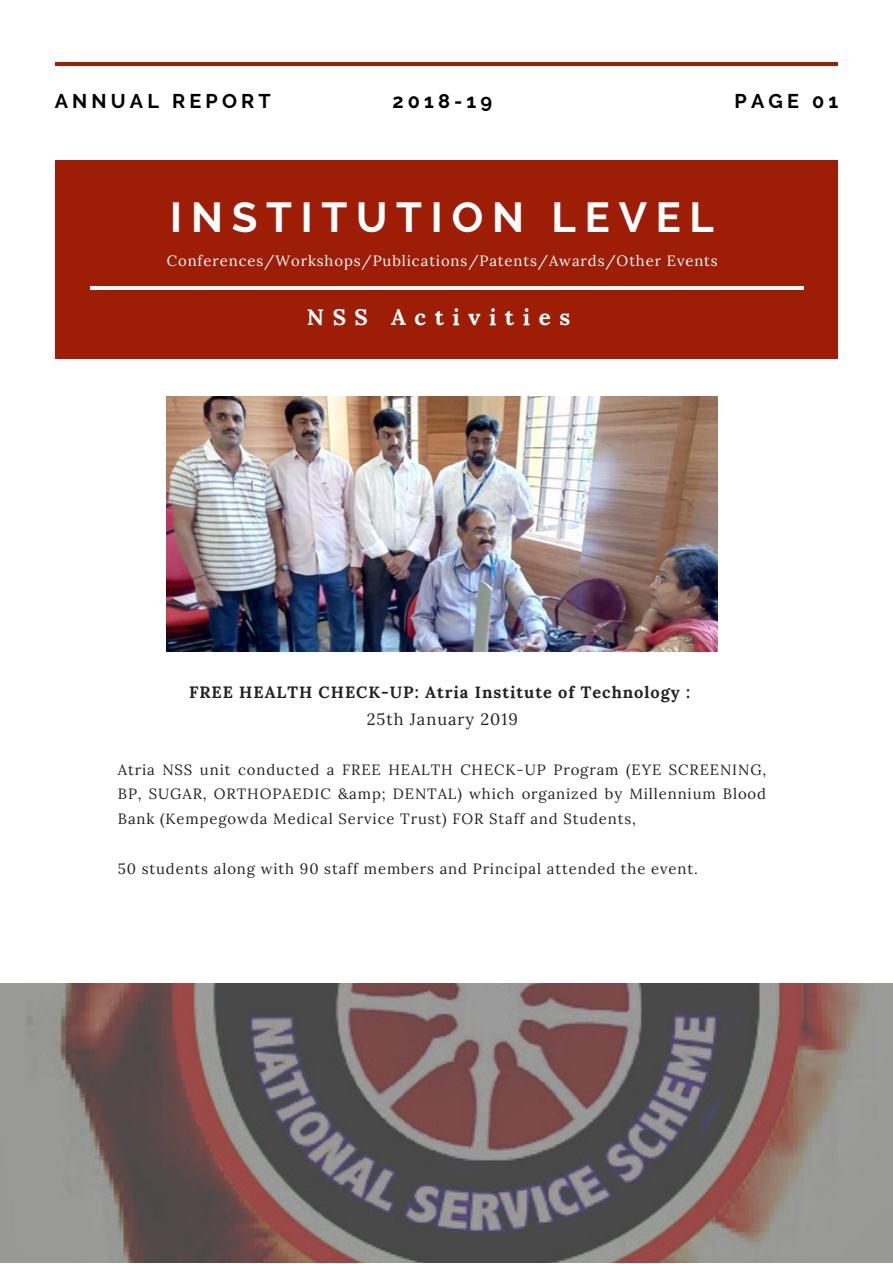
<style>
.page{position:relative;width:893px;height:1264px;background:#fff}
.page>*{position:absolute;margin:0;border:0;box-sizing:border-box;transform-origin:0 0}
.t1{font:700 41.85px "Raleway";letter-spacing:.21em;color:#fff}
.t2{font:700 22.35px "Lora";letter-spacing:.385em;color:#fff}
.t3{font:700 19.8px "Raleway";letter-spacing:.21em;color:#000}
.t4{font:700 16.35px "Lora";letter-spacing:.06em;color:#222}
.t5{font:16.35px "Lora";letter-spacing:.06em;color:#222}
.t6{font:14.85px/24.8px "Lora";letter-spacing:.06em;color:#222;text-align:justify}
.t7{font:14.85px "Lora";letter-spacing:.06em;color:#fff}
</style>
<div class="page">
<img style="left:0;top:983px;width:892px;height:279px">
<hr style="left:55px;top:62px;width:782px;height:4px;background:#9e1d07">
<div style="left:55px;top:161px;width:782px;height:197px;background:#9e1d07"></div>
<hr style="left:91px;top:286px;width:712px;height:4px;background:#fff">
<img style="left:167px;top:396px;width:550px;height:255px">
<p class="t3" style="left:55px;top:89px;width:217px">ANNUAL REPORT</p>
<p class="t3" style="left:734px;top:89px;width:105px">PAGE 01</p>
<p class="t3" style="left:392px;top:89px;width:101px">2018-19</p>
<p class="t1" style="left:170px;top:192px;width:545px">INSTITUTION LEVEL</p>
<p class="t7" style="left:167px;top:251px;width:552px">Conferences/Workshops/Publications/Patents/Awards/Other Events</p>
<p class="t2" style="left:307px;top:302px;width:265px">NSS Activities</p>
<p class="t4" style="left:189px;top:681px;width:502px">FREE HEALTH CHECK-UP: Atria Institute of Technology :</p>
<p class="t5" style="left:367px;top:708px;width:152px">25th January 2019</p>
<p class="t6" style="left:118px;top:756px;width:650px">Atria NSS unit conducted a FREE HEALTH CHECK-UP Program (EYE SCREENING, BP, SUGAR, ORTHOPAEDIC &amp;amp; DENTAL) which organized by Millennium Blood Bank (Kempegowda Medical Service Trust) FOR Staff and Students,</p>
<p class="t6" style="left:118px;top:855px;width:581px">50 students along with 90 staff members and Principal attended the event.</p>
</div>
